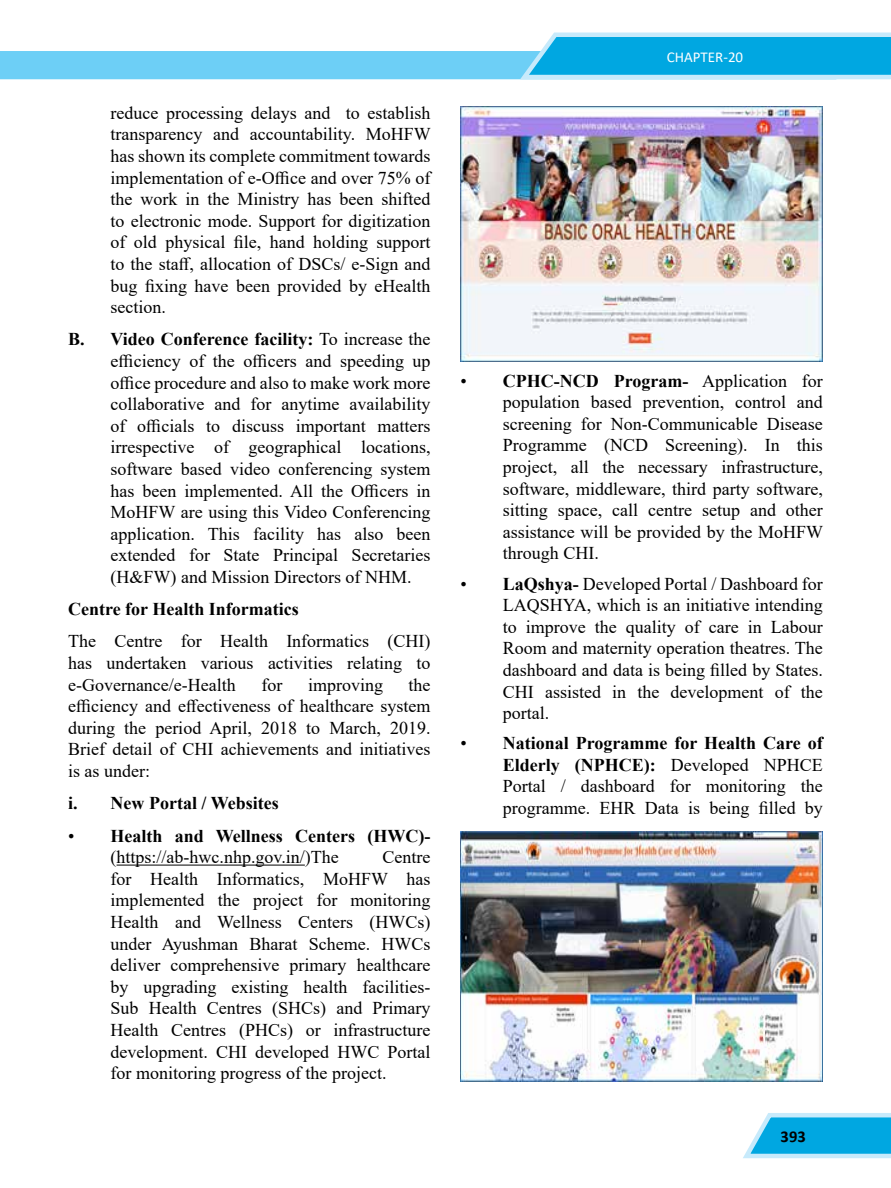
<style>
.page{position:relative;width:891px;height:1188px;background:#fff}
.page>*{position:absolute;margin:0;border:0;box-sizing:border-box;transform-origin:0 0}
.t1{font:18px/21.6px "Times New Roman";color:#000;text-align:justify}
.t2{font:700 18px "Times New Roman";color:#000}
.t3{font:700 16.5px "Calibri";color:#000}
.t4{font:15px "Calibri";color:#fff}
.s1{font-weight:700}
</style>
<div class="page">
<svg style="left:0;top:32px;width:891px;height:48px"></svg>
<svg style="left:743px;top:1113px;width:148px;height:46px;background:#42bde9"></svg>
<hr style="left:117px;top:865px;width:188px;height:1px;background:#000">
<img style="left:460px;top:106px;width:363px;height:255px">
<img style="left:460px;top:831px;width:363px;height:251px">
<p class="t1" style="left:111px;top:101px;width:322px">reduce processing delays and to establish transparency and accountability. MoHFW has shown its complete commitment towards implementation of e-Office and over 75% of the work in the Ministry has been shifted to electronic mode. Support for digitization of old physical file, hand holding support to the staff, allocation of DSCs/ e-Sign and bug fixing have been provided by eHealth section.</p>
<p class="t1" style="left:111px;top:328px;width:322px;text-indent:-43px"><span class="s1">B. Video Conference facility:</span> To increase the efficiency of the officers and speeding up office procedure and also to make work more collaborative and for anytime availability of officials to discuss important matters irrespective of geographical locations, software based video conferencing system has been implemented. All the Officers in MoHFW are using this Video Conferencing application. This facility has also been extended for State Principal Secretaries (H&amp;FW) and Mission Directors of NHM.</p>
<p class="t2" style="left:68px;top:596px;width:232px">Centre for Health Informatics</p>
<p class="t1" style="left:68px;top:630px;width:364px">The Centre for Health Informatics (CHI) has undertaken various activities relating to e-Governance/e-Health</p>
<p class="t1" style="left:68px;top:673px;width:364px;text-indent:341px">the efficiency and effectiveness of healthcare system during the period April, 2018 to March, 2019.<br>Brief detail of CHI achievements and initiatives is as under:</p>
<p class="t2" style="left:68px;top:790px;width:212px">i. New Portal / Websites</p>
<p class="t1" style="left:111px;top:824px;width:322px;text-indent:-43px">• <span class="s1">Health and Wellness Centers (HWC)- </span>(https://ab-hwc.nhp.gov.in/)The</p>
<p class="t1" style="left:262px;top:673px;width:22px">for</p>
<p class="t1" style="left:308px;top:673px;width:77px">improving</p>
<p class="t1" style="left:111px;top:846px;width:322px;text-indent:272px">Centre for Health Informatics, MoHFW has implemented the project for monitoring Health and Wellness Centers (HWCs) under Ayushman Bharat Scheme. HWCs deliver comprehensive primary healthcare by upgrading existing health facilities-Sub Health Centres (SHCs) and Primary Health Centres (PHCs) or infrastructure development. CHI developed HWC Portal for monitoring progress of the project.</p>
<p class="t4" style="left:667px;top:46px;width:78px">CHAPTER-20</p>
<p class="t1" style="left:503px;top:369px;width:322px;text-indent:-43px">• <span class="s1">CPHC-NCD Program-</span> Application for population based prevention, control and screening for Non-Communicable Disease Programme (NCD Screening). In this project, all the necessary infrastructure, software, middleware, third party software, sitting space, call centre setup and other assistance will be provided by the MoHFW through CHI.</p>
<p class="t1" style="left:503px;top:572px;width:322px;text-indent:-43px">• <span class="s1">LaQshya-</span> Developed Portal / Dashboard for LAQSHYA, which is an initiative intending to improve the quality of care in Labour Room and maternity operation theatres. The dashboard and data is being filled by States.<br>CHI assisted in the development of the portal.</p>
<p class="t1" style="left:503px;top:732px;width:322px;text-indent:-43px">• <span class="s1">National Programme for Health Care of Elderly (NPHCE):</span> Developed NPHCE Portal / dashboard for monitoring the programme. EHR Data is being filled by</p>
<p class="t3" style="left:781px;top:1125px;width:27px">393</p>
</div>
